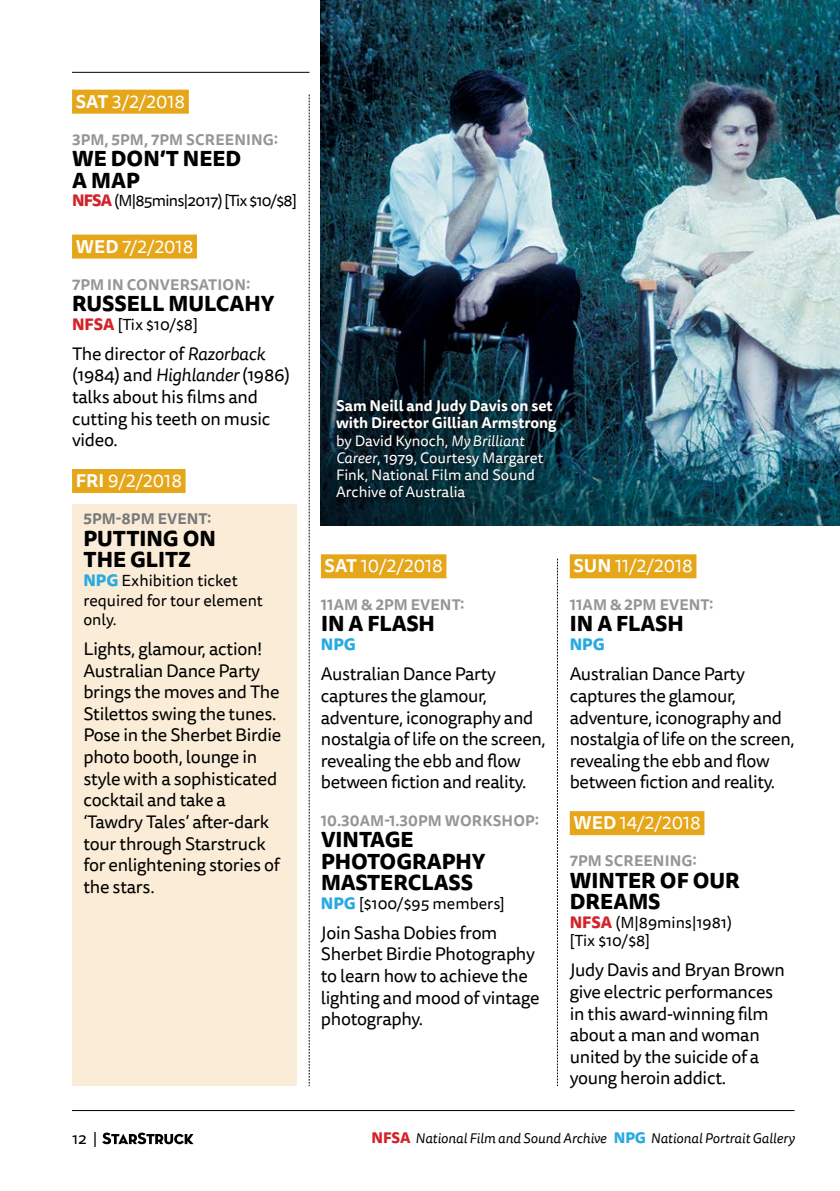
<style>
.page{position:relative;width:840px;height:1191px;background:#fff}
.page>*{position:absolute;margin:0;border:0;box-sizing:border-box;transform-origin:0 0}
.t1{font:800 21px/21.6px "Tisa Sans Pro";color:#000}
.t2{font:18px/21.6px "Tisa Sans Pro";letter-spacing:-.015em;color:#000}
.t3{font:18px "Tisa Sans Pro";color:#fff}
.t4{font:16px/19.2px "Tisa Sans Pro";color:#000}
.t5{font:16px "Tisa Sans Pro";letter-spacing:-.045em;color:#000}
.t6{font:800 16px "Tisa Sans Pro";color:#27aae1}
.t7{font:15px/17.2px "Tisa Sans Pro";color:#fff}
.t8{font:700 15px "Tisa Sans Pro";letter-spacing:.01em;color:#939598}
.t9{font:700 15px "Tisa Sans Pro";letter-spacing:.01em;color:#77787b}
.t10{font:italic 14px "Tisa Sans Pro";color:#000}
.s1{font-weight:700}
.s2{font-weight:800;color:#d2232a}
.s3{font-style:italic}
.s4{font-weight:800;color:#27aae1}
.s5{font-weight:800;font-style:normal;font-size:14.8px;color:#d2232a}
.s6{font-weight:800;font-style:normal;font-size:14.8px;color:#27aae1}
</style>
<div class="page">
<div style="left:72px;top:504px;width:225px;height:582px;background:#faecd6"></div>
<svg style="left:102px;top:1132px;width:91px;height:12px"></svg>
<div style="left:72px;top:90px;width:117px;height:24px;background:#e5a61a"></div>
<div style="left:72px;top:234px;width:125px;height:24px;background:#e5a61a"></div>
<div style="left:72px;top:469px;width:113px;height:24px;background:#e5a61a"></div>
<div style="left:321px;top:554px;width:125px;height:24px;background:#e5a61a"></div>
<div style="left:569px;top:554px;width:127px;height:24px;background:#e5a61a"></div>
<div style="left:569px;top:811px;width:135px;height:24px;background:#e5a61a"></div>
<hr style="left:72px;top:72px;width:237px;height:1px;background:#000">
<hr style="left:72px;top:1110px;width:722px;height:1px;background:#000">
<svg style="left:309px;top:94px;width:1px;height:992px"></svg>
<svg style="left:556px;top:559px;width:1px;height:527px"></svg>
<img style="left:321px;top:0;width:518px;height:525px">
<div style="left:331px;top:395px;width:231px;height:108px;background:#000;opacity:.75"></div>
<p class="t3" style="left:76px;top:89px;width:111px"><span class="s1">SAT</span> 3/2/2018</p>
<p class="t8" style="left:72px;top:129px;width:208px">3PM, 5PM, 7PM SCREENING:</p>
<p class="t1" style="left:72px;top:148px;width:170px">WE DON’T NEED<br>A MAP</p>
<p class="t5" style="left:72px;top:190px;width:226px"><span class="s2">NFSA</span> (M|85mins|2017) [Tix $10/$8]</p>
<p class="t3" style="left:76px;top:234px;width:119px"><span class="s1">WED</span> 7/2/2018</p>
<p class="t8" style="left:72px;top:273px;width:180px">7PM IN CONVERSATION:</p>
<p class="t1" style="left:72px;top:293px;width:204px">RUSSELL MULCAHY</p>
<p class="t4" style="left:72px;top:315px;width:127px"><span class="s2">NFSA</span> [Tix $10/$8]</p>
<p class="t2" style="left:72px;top:343px;width:219px">The director of <span class="s3">Razorback </span>(1984) and <span class="s3">Highlander</span> (1986) talks about his films and cutting his teeth on music video.</p>
<p class="t3" style="left:76px;top:469px;width:108px"><span class="s1">FRI</span> 9/2/2018</p>
<p class="t9" style="left:83px;top:508px;width:130px">5PM-8PM EVENT:</p>
<p class="t1" style="left:83px;top:527px;width:134px">PUTTING ON<br>THE GLITZ</p>
<p class="t4" style="left:83px;top:572px;width:181px"><span class="s4">NPG</span> Exhibition ticket required for tour element only.</p>
<p class="t2" style="left:83px;top:638px;width:199px">Lights, glamour, action!<br>Australian Dance Party brings the moves and The<br>Stilettos swing the tunes.<br>Pose in the Sherbet Birdie photo booth, lounge in style with a sophisticated cocktail and take a ‘Tawdry Tales’ after-dark tour through Starstruck for enlightening stories of the stars.</p>
<p class="t7" style="left:336px;top:397px;width:222px"><span class="s1">Sam Neill and Judy Davis on set with Director Gillian Armstrong </span>by David Kynoch, <span class="s3">My Brilliant<br>Career</span>, 1979, Courtesy Margaret<br>Fink, National Film and Sound<br>Archive of Australia</p>
<p class="t3" style="left:324px;top:554px;width:120px"><span class="s1">SAT</span> 10/2/2018</p>
<p class="t8" style="left:321px;top:593px;width:145px">11AM &amp; 2PM EVENT:</p>
<p class="t1" style="left:321px;top:613px;width:115px">IN A FLASH</p>
<p class="t6" style="left:321px;top:632px;width:36px">NPG</p>
<p class="t2" style="left:321px;top:664px;width:226px">Australian Dance Party captures the glamour, adventure, iconography and nostalgia of life on the screen, revealing the ebb and flow between fiction and reality.</p>
<p class="t8" style="left:321px;top:809px;width:220px">10.30AM-1.30PM WORKSHOP:</p>
<p class="t1" style="left:321px;top:829px;width:166px">VINTAGE<br>PHOTOGRAPHY<br>MASTERCLASS</p>
<p class="t4" style="left:321px;top:894px;width:185px"><span class="s4">NPG</span> [$100/$95 members]</p>
<p class="t2" style="left:321px;top:922px;width:220px">Join Sasha Dobies from<br>Sherbet Birdie Photography to learn how to achieve the lighting and mood of vintage photography.</p>
<p class="t3" style="left:573px;top:554px;width:121px"><span class="s1">SUN</span> 11/2/2018</p>
<p class="t8" style="left:569px;top:593px;width:145px">11AM &amp; 2PM EVENT:</p>
<p class="t1" style="left:569px;top:613px;width:115px">IN A FLASH</p>
<p class="t6" style="left:569px;top:632px;width:36px">NPG</p>
<p class="t2" style="left:569px;top:664px;width:226px">Australian Dance Party captures the glamour, adventure, iconography and nostalgia of life on the screen, revealing the ebb and flow between fiction and reality.</p>
<p class="t3" style="left:573px;top:811px;width:129px"><span class="s1">WED</span> 14/2/2018</p>
<p class="t8" style="left:569px;top:850px;width:129px">7PM SCREENING:</p>
<p class="t1" style="left:569px;top:869px;width:171px">WINTER OF OUR<br>DREAMS</p>
<p class="t4" style="left:569px;top:913px;width:164px;line-height:18.4px"><span class="s2">NFSA</span> (M|89mins|1981) [Tix $10/$8]</p>
<p class="t2" style="left:569px;top:959px;width:216px">Judy Davis and Bryan Brown give electric performances in this award-winning film about a man and woman united by the suicide of a young heroin addict.</p>
<p class="t4" style="left:72px;top:1129px;width:26px">12 <span class="s3">|</span></p>
<p class="t10" style="left:371px;top:1129px;width:424px"><span class="s5">NFSA</span> National Film and Sound Archive <span class="s6">NPG</span> National Portrait Gallery</p>
</div>
